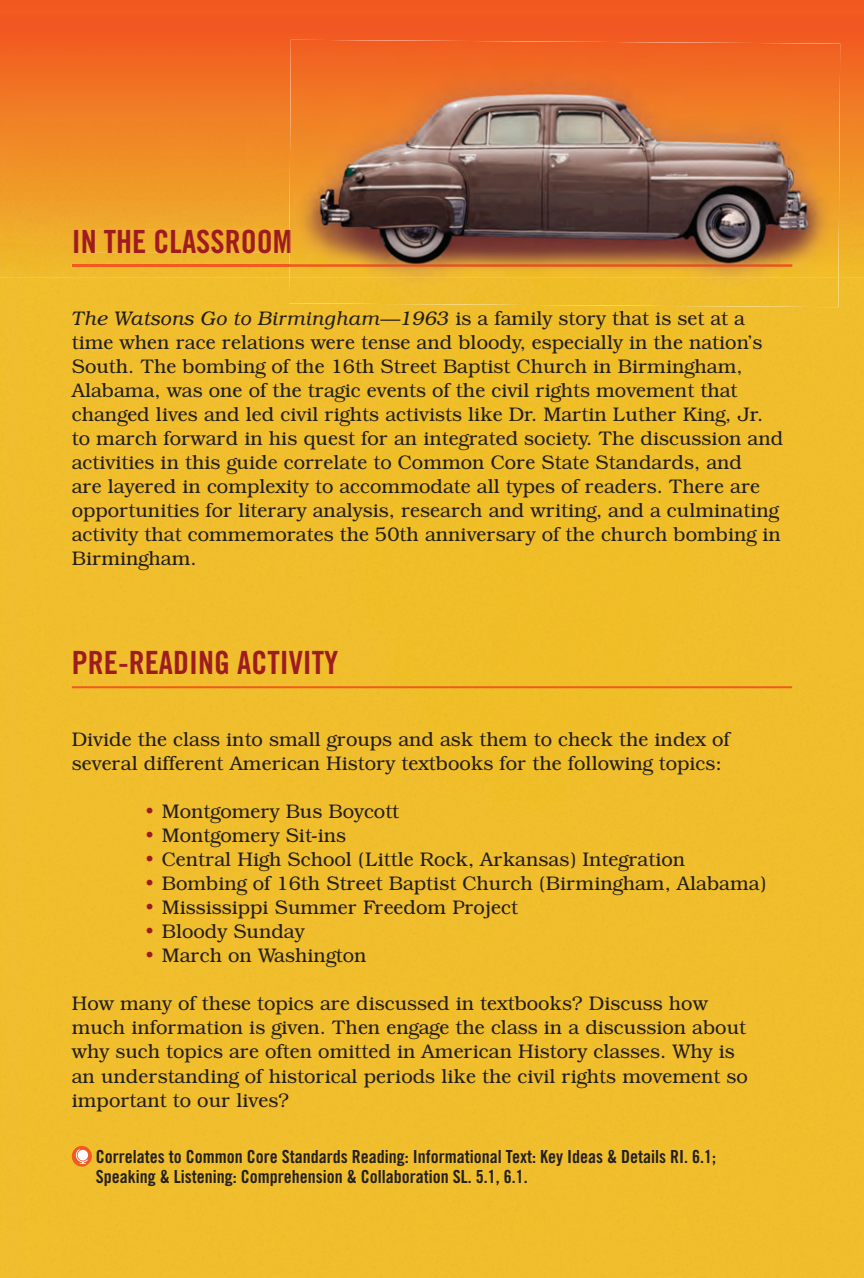
<style>
.page{position:relative;width:864px;height:1278px;background:#fff}
.page>*{position:absolute;margin:0;border:0;box-sizing:border-box;transform-origin:0 0}
.t1{font:32px "Trade Gothic Bold Cond Twenty";color:#9e1c1f}
.t2{font:300 20px/24px "Bookman IT Cby BT";color:#231f20}
.t3{font:18px/20px "Trade Gothic Bold Cond Twenty";color:#231f20}
.s1{font-style:italic}
.s2{color:#9e1c1f}
</style>
<div class="page">
<div style="left:0;top:278px;width:864px;height:999px;background:#f0be2c"></div>
<img style="left:0;top:0;width:864px;height:278px">
<img style="left:74px;top:229px;width:215px;height:24px">
<hr style="left:72px;top:264px;width:720px;height:2px;background:#f15921">
<hr style="left:72px;top:686px;width:720px;height:2px;background:#f15921">
<svg style="left:72px;top:1145px;width:20px;height:21px"></svg>
<svg style="left:76px;top:1149px;width:11px;height:14px"></svg>
<div style="left:289px;top:278px;width:549px;height:29px;background:#f0bd2c"></div>
<img style="left:289px;top:40px;width:551px;height:238px">
<img style="left:289px;top:264px;width:503px;height:2px">
<svg style="left:289px;top:229px;width:1px;height:24px"></svg>
<h1 class="t1" style="left:72px;top:229px;width:222px">IN THE CLASSROOM</h1>
<p class="t2" style="left:72px;top:308px;width:713px"><span class="s1">The Watsons Go to Birmingham—1963</span> is a family story that is set at a time when race relations were tense and bloody, especially in the nation’s South. The bombing of the 16th Street Baptist Church in Birmingham, Alabama, was one of the tragic events of the civil rights movement that changed lives and led civil rights activists like Dr. Martin Luther King, Jr. to march forward in his quest for an integrated society. The discussion and activities in this guide correlate to Common Core State Standards, and<br>are layered in complexity to accommodate all types of readers. There are opportunities for literary analysis, research and writing, and a culminating activity that commemorates the 50th anniversary of the church bombing in Birmingham.</p>
<h1 class="t1" style="left:72px;top:651px;width:268px">PRE-READING ACTIVITY</h1>
<p class="t2" style="left:72px;top:730px;width:659px">Divide the class into small groups and ask them to check the index of several different American History textbooks for the following topics:</p>
<p class="t2" style="left:144px;top:802px;width:257px"><span class="s2">•</span> Montgomery Bus Boycott</p>
<p class="t2" style="left:144px;top:826px;width:204px"><span class="s2">•</span> Montgomery Sit-ins</p>
<p class="t2" style="left:144px;top:850px;width:543px"><span class="s2">•</span> Central High School (Little Rock, Arkansas) Integration</p>
<p class="t2" style="left:144px;top:874px;width:624px"><span class="s2">•</span> Bombing of 16th Street Baptist Church (Birmingham, Alabama)</p>
<p class="t2" style="left:144px;top:898px;width:375px"><span class="s2">•</span> Mississippi Summer Freedom Project</p>
<p class="t2" style="left:144px;top:922px;width:162px"><span class="s2">•</span> Bloody Sunday</p>
<p class="t2" style="left:144px;top:946px;width:224px"><span class="s2">•</span> March on Washington</p>
<p class="t2" style="left:72px;top:994px;width:677px">How many of these topics are discussed in textbooks? Discuss how much information is given. Then engage the class in a discussion about why such topics are often omitted in American History classes. Why is an understanding of historical periods like the civil rights movement so important to our lives?</p>
<p class="t3" style="left:96px;top:1147px;width:621px">Correlates to Common Core Standards Reading: Informational Text: Key Ideas &amp; Details RI. 6.1;<br>Speaking &amp; Listening: Comprehension &amp; Collaboration SL. 5.1, 6.1.</p>
</div>
